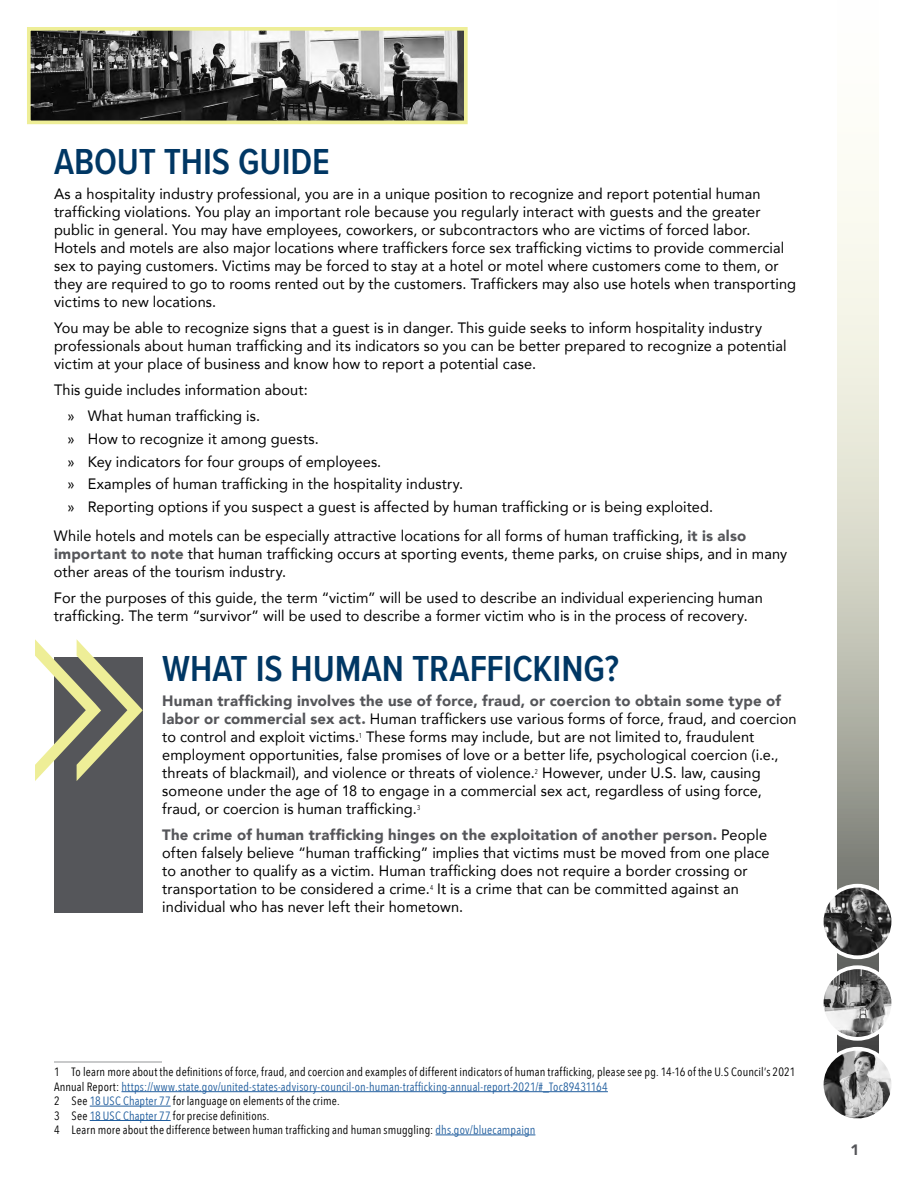
<style>
.page{position:relative;width:918px;height:1188px;background:#fff}
.page>*{position:absolute;margin:0;border:0;box-sizing:border-box;transform-origin:0 0}
.t1{font:600 37.5px "Proxima Nova Cond";color:#003764}
.Paragraph{font:15px/18px "Avenir";letter-spacing:.01em;color:#000}
.t2{font:900 15px "Avenir";color:#55565a}
.footnotes{font:12px/14.4px "Avenir Next Condensed";letter-spacing:.015em;color:#000}
.s1{font-weight:900;color:#55565a}
.s2{color:#215e9e}
</style>
<div class="page">
<img style="left:32px;top:32px;width:431px;height:87px">
<div style="left:27px;top:27px;width:441px;height:97px;border:4px solid #eeee97"></div>
<div style="left:54px;top:657px;width:89px;height:256px;background:#55565a"></div>
<svg style="left:35px;top:639px;width:108px;height:142px"></svg>
<svg style="left:837px;top:154px;width:41px;height:899px;background:#cccdc1"></svg>
<img style="left:822px;top:967px;width:71px;height:72px;border-radius:36px">
<div style="left:820px;top:965px;width:75px;height:76px;border:4px solid #fff;border-radius:50%"></div>
<img style="left:822px;top:886px;width:71px;height:71px;border-radius:36px">
<div style="left:820px;top:884px;width:75px;height:75px;border:4px solid #fff;border-radius:50%"></div>
<img style="left:822px;top:1049px;width:71px;height:71px;border-radius:35px">
<div style="left:820px;top:1047px;width:75px;height:75px;border:4px solid #fff;border-radius:50%"></div>
<hr style="left:54px;top:1062px;width:108px;height:1px;background:#939598">
<hr style="left:122px;top:1091px;width:486px;height:1px;background:#215e9e">
<hr style="left:90px;top:1106px;width:81px;height:1px;background:#215e9e">
<hr style="left:90px;top:1120px;width:81px;height:1px;background:#215e9e">
<hr style="left:436px;top:1135px;width:99px;height:1px;background:#215e9e">
<h2 class="t1" style="left:54px;top:139px;width:278px">ABOUT THIS GUIDE</h2>
<p class="Paragraph" style="left:54px;top:184px;width:744px">As a hospitality industry professional, you are in a unique position to recognize and report potential human trafficking violations. You play an important role because you regularly interact with guests and the greater public in general. You may have employees, coworkers, or subcontractors who are victims of forced labor.<br>Hotels and motels are also major locations where traffickers force sex trafficking victims to provide commercial sex to paying customers. Victims may be forced to stay at a hotel or motel where customers come to them, or they are required to go to rooms rented out by the customers. Traffickers may also use hotels when transporting victims to new locations.</p>
<p class="Paragraph" style="left:54px;top:319px;width:734px">You may be able to recognize signs that a guest is in danger. This guide seeks to inform hospitality industry professionals about human trafficking and its indicators so you can be better prepared to recognize a potential victim at your place of business and know how to report a potential case.</p>
<p class="Paragraph" style="left:54px;top:381px;width:255px">This guide includes information about:</p>
<p class="Paragraph" style="left:68px;top:407px;width:194px">» What human trafficking is.</p>
<p class="Paragraph" style="left:68px;top:429px;width:253px">» How to recognize it among guests.</p>
<p class="Paragraph" style="left:68px;top:452px;width:315px">» Key indicators for four groups of employees.</p>
<p class="Paragraph" style="left:68px;top:475px;width:397px">» Examples of human trafficking in the hospitality industry.</p>
<p class="Paragraph" style="left:68px;top:497px;width:647px">» Reporting options if you suspect a guest is affected by human trafficking or is being exploited.</p>
<p class="Paragraph" style="left:54px;top:526px;width:735px">While hotels and motels can be especially attractive locations for all forms of human trafficking, <span class="s1">it is also important to note</span> that human trafficking occurs at sporting events, theme parks, on cruise ships, and in many other areas of the tourism industry.</p>
<p class="Paragraph" style="left:54px;top:589px;width:710px">For the purposes of this guide, the term “victim” will be used to describe an individual experiencing human trafficking. The term “survivor” will be used to describe a former victim who is in the process of recovery.</p>
<h2 class="t1" style="left:162px;top:646px;width:458px">WHAT IS HUMAN TRAFFICKING?</h2>
<p class="Paragraph" style="left:162px;top:691px;width:636px"><span class="s1">Human trafficking involves the use of force, fraud, or coercion to obtain some type of labor or commercial sex act.</span> Human traffickers use various forms of force, fraud, and coercion to control and exploit victims.<sup>1</sup> These forms may include, but are not limited to, fraudulent employment opportunities, false promises of love or a better life, psychological coercion (i.e., threats of blackmail), and violence or threats of violence.<sup>2</sup> However, under U.S. law, causing someone under the age of 18 to engage in a commercial sex act, regardless of using force, fraud, or coercion is human trafficking.<sup>3</sup></p>
<p class="Paragraph" style="left:162px;top:825px;width:609px"><span class="s1">The crime of human trafficking hinges on the exploitation of another person.</span> People often falsely believe “human trafficking” implies that victims must be moved from one place to another to qualify as a victim. Human trafficking does not require a border crossing or transportation to be considered a crime.<sup>4</sup> It is a crime that can be committed against an individual who has never left their hometown.</p>
<p class="footnotes" style="left:54px;top:1064px;width:743px">1 To learn more about the definitions of force, fraud, and coercion and examples of different indicators of human trafficking, please see pg. 14-16 of the U.S Council’s 2021<br>Annual Report: <span class="s2">https://www.state.gov/united-states-advisory-council-on-human-trafficking-annual-report-2021/#_Toc89431164</span></p>
<p class="footnotes" style="left:54px;top:1093px;width:287px">2 See <span class="s2">18 USC Chapter 77</span> for language on elements of the crime.</p>
<p class="footnotes" style="left:54px;top:1108px;width:217px">3 See <span class="s2">18 USC Chapter 77</span> for precise definitions.</p>
<p class="footnotes" style="left:54px;top:1122px;width:483px">4 Learn more about the difference between human trafficking and human smuggling: <span class="s2">dhs.gov/bluecampaign</span></p>
<p class="t2" style="left:850px;top:1137px;width:10px">1</p>
</div>
